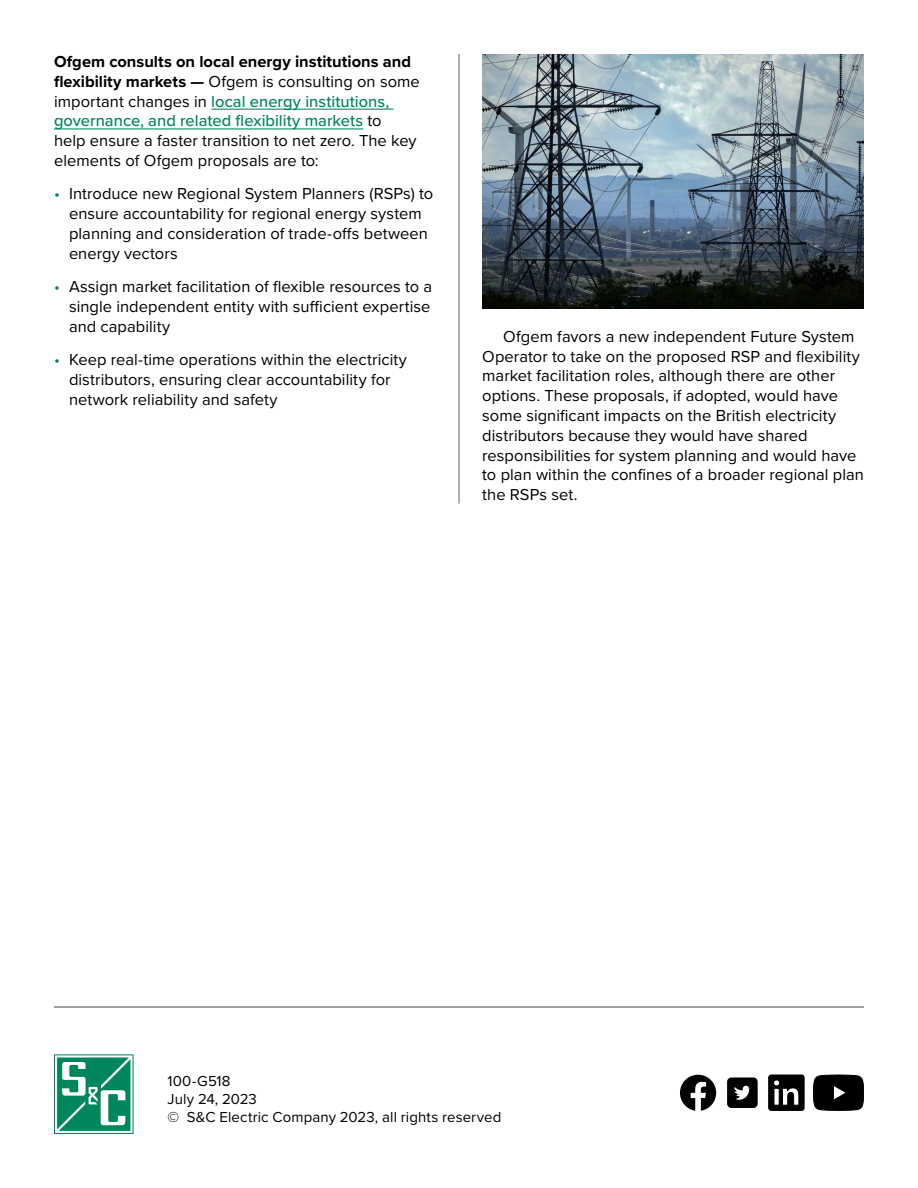
<style>
.page{position:relative;width:918px;height:1188px;background:#fff}
.page>*{position:absolute;margin:0;border:0;box-sizing:border-box;transform-origin:0 0}
.Body_-_Continued{font:16.5px/19.8px "Proxima Nova";letter-spacing:.005em;color:#000}
.Body_-_First{font:16.5px/19.8px "Proxima Nova";letter-spacing:.005em;color:#000}
.t1{font:15px/18px "Proxima Nova";letter-spacing:.005em;color:#000}
.s1{font-weight:700}
.s2{font-weight:500;color:#00865c}
.s3{color:#00865c}
</style>
<div class="page">
<hr style="left:54px;top:1006px;width:810px;height:2px;background:#9ea0a3">
<svg style="left:54px;top:1054px;width:80px;height:80px"></svg>
<svg style="left:680px;top:1075px;width:36px;height:36px"></svg>
<svg style="left:727px;top:1077px;width:31px;height:31px"></svg>
<svg style="left:768px;top:1075px;width:36px;height:36px"></svg>
<svg style="left:813px;top:1075px;width:51px;height:36px;background:#171717"></svg>
<hr style="left:211px;top:109px;width:183px;height:1px;background:#00865c">
<hr style="left:54px;top:128px;width:309px;height:1px;background:#00865c">
<img style="left:482px;top:54px;width:382px;height:255px">
<hr style="left:459px;top:54px;width:1px;height:450px;background:#5e6164">
<p class="Body_-_First" style="left:54px;top:51px;width:367px"><span class="s1">Ofgem consults on local energy institutions and flexibility markets —</span> Ofgem is consulting on some important changes in <span class="s2">local energy institutions, governance, and related flexibility markets</span> to<br>help ensure a faster transition to net zero. The key elements of Ofgem proposals are to:</p>
<p class="Body_-_Continued" style="left:69px;top:183px;width:366px;text-indent:-15px"><span class="s3">•</span> Introduce new Regional System Planners (RSPs) to ensure accountability for regional energy system planning and consideration of trade-offs between energy vectors</p>
<p class="Body_-_Continued" style="left:69px;top:276px;width:365px;text-align:justify;text-indent:-15px"><span class="s3">•</span> Assign market facilitation of flexible resources to a single independent entity with sufficient expertise and capability</p>
<p class="Body_-_Continued" style="left:69px;top:349px;width:339px;text-indent:-15px"><span class="s3">•</span> Keep real-time operations within the electricity distributors, ensuring clear accountability for network reliability and safety</p>
<p class="Body_-_Continued" style="left:482px;top:326px;width:383px;text-indent:21px">Ofgem favors a new independent Future System Operator to take on the proposed RSP and flexibility market facilitation roles, although there are other options. These proposals, if adopted, would have some significant impacts on the British electricity distributors because they would have shared responsibilities for system planning and would have to plan within the confines of a broader regional plan the RSPs set.</p>
<p class="t1" style="left:168px;top:1072px;width:335px">100-G518<br>July 24, 2023<br>© S&amp;C Electric Company 2023, all rights reserved</p>
</div>
